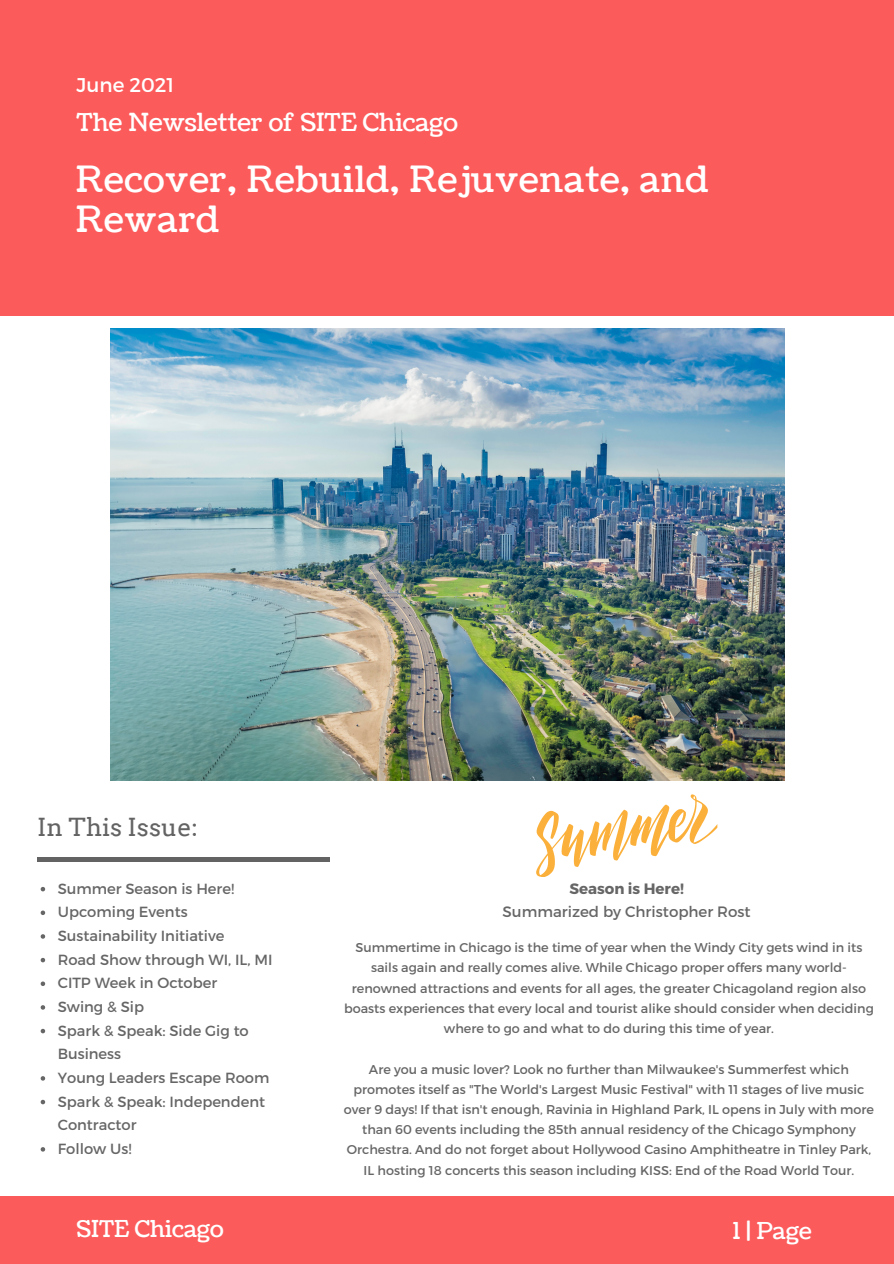
<style>
.page{position:relative;width:894px;height:1264px;background:#fff}
.page>*{position:absolute;margin:0;border:0;box-sizing:border-box;transform-origin:0 0}
.t1{font:36px/40.5px "Coustard";letter-spacing:.02em;color:#fff}
.t2{font:24.9px "Coustard";color:#fff}
.t3{font:24.9px "Arvo";color:#636363}
.t4{font:23.25px "Coustard";color:#fff}
.t5{font:19.8px "Montserrat";color:#fff}
.t6{font:15px "Montserrat";color:#666}
.t7{font:700 15px "Montserrat";color:#666}
.t8{font:14.7px/23.7px "Montserrat";color:#666}
.t9{font:12.75px/20.2px "Montserrat";color:#666;text-align:center}
</style>
<div class="page">
<div style="left:0;top:0;width:893px;height:315px;background:#fc5b5b"></div>
<div style="left:0;top:1195px;width:893px;height:68px;background:#fc5b5b"></div>
<hr style="left:37px;top:857px;width:293px;height:4px;background:#636363">
<img style="left:110px;top:329px;width:674px;height:451px">
<svg style="left:536px;top:794px;width:181px;height:82px"></svg>
<svg style="left:41px;top:887px;width:4px;height:4px"></svg>
<svg style="left:41px;top:910px;width:4px;height:5px"></svg>
<svg style="left:41px;top:934px;width:4px;height:4px"></svg>
<svg style="left:41px;top:957px;width:4px;height:5px"></svg>
<svg style="left:41px;top:981px;width:4px;height:5px"></svg>
<svg style="left:41px;top:1005px;width:4px;height:4px"></svg>
<svg style="left:41px;top:1028px;width:4px;height:5px"></svg>
<svg style="left:41px;top:1076px;width:4px;height:4px"></svg>
<svg style="left:41px;top:1099px;width:4px;height:5px"></svg>
<svg style="left:41px;top:1147px;width:4px;height:4px"></svg>
<p class="t5" style="left:77px;top:72px;width:99px">June 2021</p>
<p class="t2" style="left:77px;top:106px;width:383px">The Newsletter of SITE Chicago</p>
<p class="t1" style="left:76px;top:160px;width:634px">Recover, Rebuild, Rejuvenate, and<br>Reward</p>
<p class="t3" style="left:37px;top:812px;width:162px">In This Issue:</p>
<p class="t8" style="left:58px;top:875px;width:178px">Summer Season is Here!</p>
<p class="t8" style="left:58px;top:899px;width:131px">Upcoming Events</p>
<p class="t8" style="left:58px;top:923px;width:168px">Sustainability Initiative</p>
<p class="t8" style="left:58px;top:946px;width:216px">Road Show through WI, IL, MI</p>
<p class="t8" style="left:58px;top:970px;width:161px">CITP Week in October</p>
<p class="t8" style="left:58px;top:994px;width:88px">Swing &amp; Sip</p>
<p class="t8" style="left:58px;top:1017px;width:192px">Spark &amp; Speak: Side Gig to<br>Business</p>
<p class="t8" style="left:58px;top:1065px;width:213px">Young Leaders Escape Room</p>
<p class="t8" style="left:58px;top:1088px;width:209px">Spark &amp; Speak: Independent<br>Contractor</p>
<p class="t8" style="left:58px;top:1135px;width:75px">Follow Us!</p>
<p class="t7" style="left:569px;top:878px;width:116px">Season is Here!</p>
<p class="t6" style="left:502px;top:902px;width:249px">Summarized by Christopher Rost</p>
<p class="t9" style="left:344px;top:936px;width:531px">Summertime in Chicago is the time of year when the Windy City gets wind in its sails again and really comes alive. While Chicago proper offers many world&shy;renowned attractions and events for all ages, the greater Chicagoland region also boasts experiences that every local and tourist alike should consider when deciding where to go and what to do during this time of year.</p>
<p class="t9" style="left:344px;top:1058px;width:531px">Are you a music lover? Look no further than Milwaukee's Summerfest which promotes itself as "The World's Largest Music Festival" with 11 stages of live music over 9 days! If that isn't enough, Ravinia in Highland Park, IL opens in July with more than 60 events including the 85th annual residency of the Chicago Symphony Orchestra. And do not forget about Hollywood Casino Amphitheatre in Tinley Park, IL hosting 18 concerts this season including KISS: End of the Road World Tour.</p>
<p class="t4" style="left:77px;top:1213px;width:149px">SITE Chicago</p>
<p class="t4" style="left:732px;top:1214px;width:80px">1 | Page</p>
</div>
